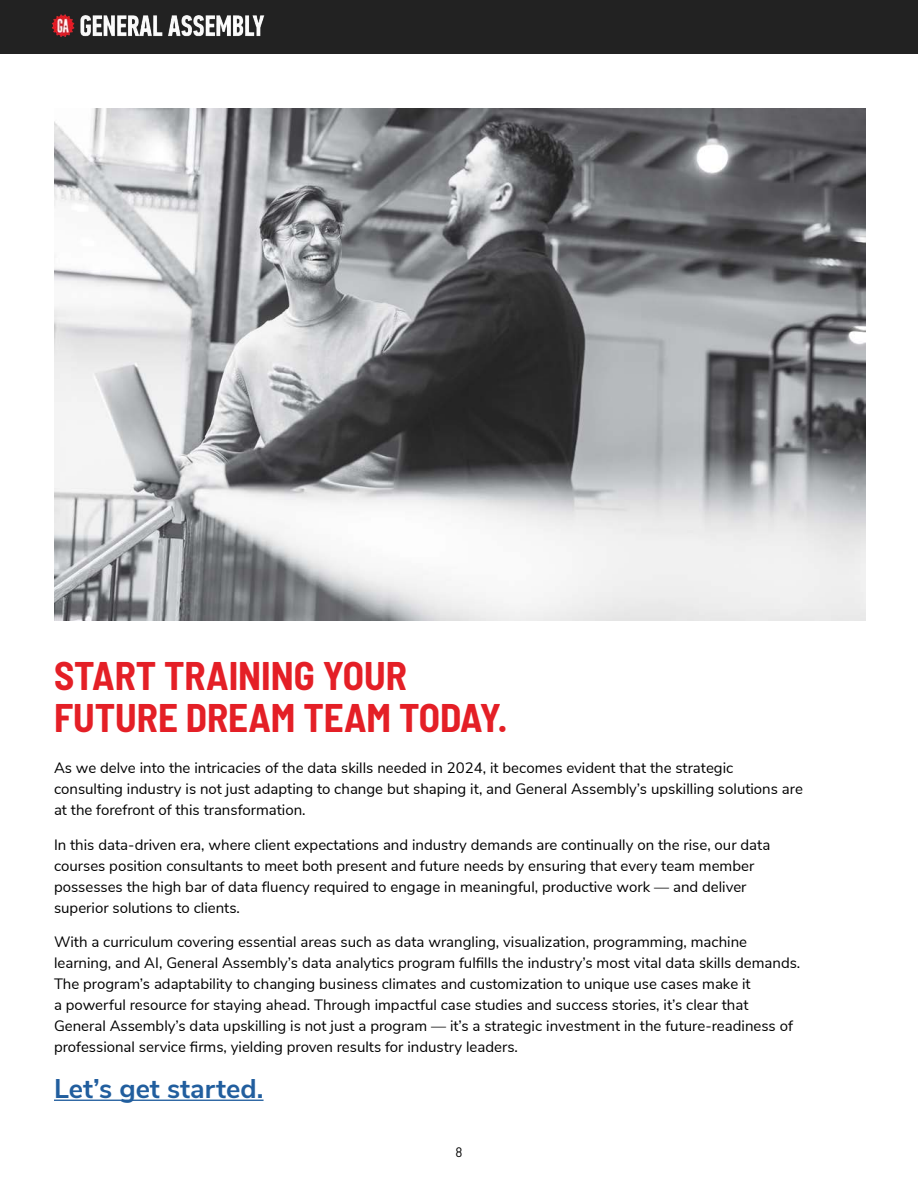
<style>
.page{position:relative;width:918px;height:1188px;background:#fff}
.page>*{position:absolute;margin:0;border:0;box-sizing:border-box;transform-origin:0 0}
.t1{font:700 semi-condensed 39px/42px "Barlow";color:#e41f26}
.t2{font:700 27px "Nunito Sans";color:#215e9e}
.t3{font:15px/21px "Nunito Sans";color:#000}
.t4{font:13.5px "Barlow";color:#000}
</style>
<div class="page">
<div style="left:0;top:0;width:918px;height:54px;background:#222"></div>
<img style="left:51px;top:14px;width:214px;height:23px">
<img style="left:54px;top:108px;width:812px;height:513px">
<hr style="left:54px;top:1100px;width:210px;height:1px;background:#215e9e">
<h1 class="t1" style="left:54px;top:653px;width:455px">START TRAINING YOUR<br>FUTURE DREAM TEAM TODAY.</h1>
<p class="t3" style="left:54px;top:757px;width:750px">As we delve into the intricacies of the data skills needed in 2024, it becomes evident that the strategic consulting industry is not just adapting to change but shaping it, and General Assembly’s upskilling solutions are at the forefront of this transformation.</p>
<p class="t3" style="left:54px;top:833px;width:718px">In this data-driven era, where client expectations and industry demands are continually on the rise, our data courses position consultants to meet both present and future needs by ensuring that every team member possesses the high bar of data fluency required to engage in meaningful, productive work — and deliver superior solutions to clients.</p>
<p class="t3" style="left:54px;top:931px;width:748px">With a curriculum covering essential areas such as data wrangling, visualization, programming, machine learning, and AI, General Assembly’s data analytics program fulfills the industry’s most vital data skills demands.<br>The program’s adaptability to changing business climates and customization to unique use cases make it<br>a powerful resource for staying ahead. Through impactful case studies and success stories, it’s clear that General Assembly’s data upskilling is not just a program — it’s a strategic investment in the future-readiness of professional service firms, yielding proven results for industry leaders.</p>
<h2 class="t2" style="left:54px;top:1069px;width:211px">Let’s get started.</h2>
<p class="t4" style="left:455px;top:1142px;width:9px">8</p>
</div>
